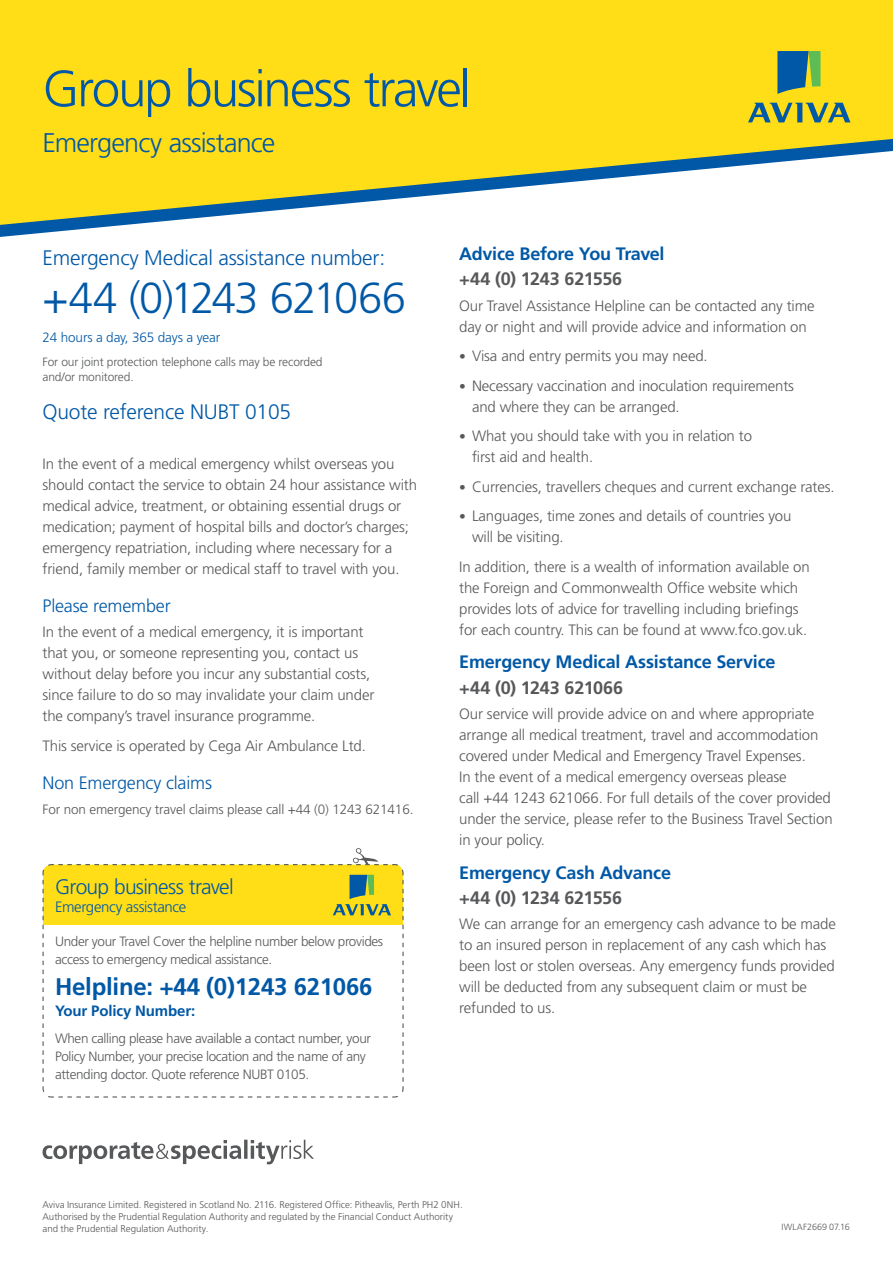
<style>
.page{position:relative;width:893px;height:1263px;background:#fff}
.page>*{position:absolute;margin:0;border:0;box-sizing:border-box;transform-origin:0 0}
.t1{font:300 51px "Frutiger LT Std";letter-spacing:-.04em;color:#0158a6}
.t2{font:300 43.5px "Frutiger LT Std";letter-spacing:-.04em;color:#0158a6}
.t3{font:300 27px "Frutiger LT Std";letter-spacing:-.03em;color:#0158a6}
.t4{font:700 24px "Frutiger LT Std";letter-spacing:-.01em;color:#0158a6}
.t5{font:300 21px "Frutiger LT Std";letter-spacing:-.01em;color:#0158a6}
.t6{font:300 21px "Frutiger LT Std";letter-spacing:-.035em;color:#0158a6}
.t7{font:700 18px "Frutiger LT Std";letter-spacing:-.01em;color:#0158a6}
.t8{font:700 18px "Frutiger LT Std";letter-spacing:-.015em;color:#57585a}
.t9{font:300 18px "Frutiger LT Std";letter-spacing:-.01em;color:#0158a6}
.t10{font:300 15px/21px "Frutiger LT Std";letter-spacing:-.01em;color:#57585a}
.t11{font:300 15px "Frutiger LT Std";letter-spacing:-.025em;color:#0158a6}
.t12{font:700 15px "Frutiger LT Std";letter-spacing:-.01em;color:#0158a6}
.t13{font:300 13.5px/18px "Frutiger LT Std";letter-spacing:-.025em;color:#57585a}
.t14{font:300 13.5px "Frutiger LT Std";letter-spacing:-.01em;color:#0158a6}
.t15{font:300 12px/15px "Frutiger LT Std";letter-spacing:-.01em;color:#57585a}
.t16{font:300 9.75px/12px "Frutiger LT Std";color:#57585a}
.t17{font:300 9px "Frutiger LT Std";letter-spacing:.015em;color:#57585a}
.s1{font-size:13.5px}
</style>
<div class="page">
<div style="left:0;top:0;width:893px;height:130px;background:#ffdd17"></div>
<svg style="left:777px;top:51px;width:43px;height:43px"></svg>
<svg style="left:748px;top:103px;width:102px;height:19px"></svg>
<svg style="left:353px;top:848px;width:26px;height:15px"></svg>
<svg style="left:42px;top:863px;width:362px;height:235px"></svg>
<svg style="left:333px;top:875px;width:58px;height:40px"></svg>
<svg style="left:43px;top:1140px;width:271px;height:24px"></svg>
<svg style="left:0;top:130px;width:893px;height:107px"></svg>
<h1 class="t1" style="left:43px;top:60px;width:430px">Group business travel</h1>
<h3 class="t3" style="left:43px;top:128px;width:234px">Emergency assistance</h3>
<h3 class="t5" style="left:43px;top:245px;width:344px">Emergency Medical assistance number:</h3>
<h2 class="t2" style="left:43px;top:273px;width:365px">+44 (0)1243 621066</h2>
<p class="t14" style="left:43px;top:330px;width:179px">24 hours a day, 365 days a year</p>
<p class="t15" style="left:43px;top:354px;width:282px">For our joint protection telephone calls may be recorded and/or monitored.</p>
<h3 class="t5" style="left:43px;top:399px;width:250px">Quote reference NUBT 0105</h3>
<p class="t10" style="left:43px;top:454px;width:376px">In the event of a medical emergency whilst overseas you should contact the service to obtain 24 hour assistance with medical advice, treatment, or obtaining essential drugs or medication; payment of hospital bills and doctor’s charges; emergency repatriation, including where necessary for a friend, family member or medical staff to travel with you.</p>
<p class="t9" style="left:43px;top:596px;width:130px">Please remember</p>
<p class="t10" style="left:43px;top:622px;width:333px">In the event of a medical emergency, it is important that you, or someone representing you, contact us without delay before you incur any substantial costs, since failure to do so may invalidate your claim under the company’s travel insurance programme.</p>
<p class="t10" style="left:43px;top:735px;width:325px">This service is operated by Cega Air Ambulance Ltd.</p>
<p class="t9" style="left:43px;top:773px;width:171px">Non Emergency claims</p>
<p class="t13" style="left:43px;top:801px;width:372px">For non emergency travel claims please call +44 (0) 1243 621416.</p>
<h3 class="t6" style="left:55px;top:874px;width:180px">Group business travel</h3>
<p class="t11" style="left:55px;top:898px;width:133px">Emergency assistance</p>
<p class="t13" style="left:55px;top:933px;width:330px">Under your Travel Cover the helpline number below provides access to emergency medical assistance.</p>
<h3 class="t4" style="left:55px;top:972px;width:319px">Helpline: +44 (0)1243 621066</h3>
<p class="t12" style="left:55px;top:1002px;width:142px">Your Policy Number:</p>
<p class="t13" style="left:55px;top:1029px;width:317px">When calling please have available a contact number, your<br>Policy Number, your precise location and the name of any attending doctor. Quote reference NUBT 0105.</p>
<p class="t7" style="left:459px;top:243px;width:207px">Advice Before You Travel</p>
<p class="t8" style="left:459px;top:269px;width:165px">+44 (0) 1243 621556</p>
<p class="t10" style="left:459px;top:295px;width:357px">Our Travel Assistance Helpline can be contacted any time day or night and will provide advice and information on</p>
<p class="t10" style="left:459px;top:346px;width:250px"><span class="s1">•</span> Visa and entry permits you may need.</p>
<p class="t10" style="left:472px;top:375px;width:324px;text-indent:-13px"><span class="s1">•</span> Necessary vaccination and inoculation requirements and where they can be arranged.</p>
<p class="t10" style="left:472px;top:426px;width:282px;text-indent:-13px"><span class="s1">•</span> What you should take with you in relation to first aid and health.</p>
<p class="t10" style="left:459px;top:476px;width:377px"><span class="s1">•</span> Currencies, travellers cheques and current exchange rates.</p>
<p class="t10" style="left:472px;top:506px;width:321px;text-indent:-13px"><span class="s1">•</span> Languages, time zones and details of countries you will be visiting.</p>
<p class="t10" style="left:459px;top:556px;width:352px">In addition, there is a wealth of information available on the Foreign and Commonwealth Office website which provides lots of advice for travelling including briefings for each country. This can be found at www.fco.gov.uk.</p>
<p class="t7" style="left:459px;top:652px;width:318px">Emergency Medical Assistance Service</p>
<p class="t8" style="left:459px;top:677px;width:165px">+44 (0) 1243 621066</p>
<p class="t10" style="left:459px;top:703px;width:375px">Our service will provide advice on and where appropriate arrange all medical treatment, travel and accommodation covered under Medical and Emergency Travel Expenses.<br>In the event of a medical emergency overseas please<br>call +44 1243 621066. For full details of the cover provided under the service, please refer to the Business Travel Section in your policy.</p>
<p class="t7" style="left:459px;top:862px;width:213px">Emergency Cash Advance</p>
<p class="t8" style="left:459px;top:887px;width:164px">+44 (0) 1234 621556</p>
<p class="t10" style="left:459px;top:914px;width:378px">We can arrange for an emergency cash advance to be made to an insured person in replacement of any cash which has been lost or stolen overseas. Any emergency funds provided will be deducted from any subsequent claim or must be refunded to us.</p>
<p class="t16" style="left:43px;top:1198px;width:422px">Aviva Insurance Limited. Registered in Scotland No. 2116. Registered Office: Pitheavlis, Perth PH2 0NH.<br>Authorised by the Prudential Regulation Authority and regulated by the Financial Conduct Authority and the Prudential Regulation Authority.</p>
<p class="t17" style="left:781px;top:1222px;width:70px">IWLAF2669 07.16</p>
</div>
